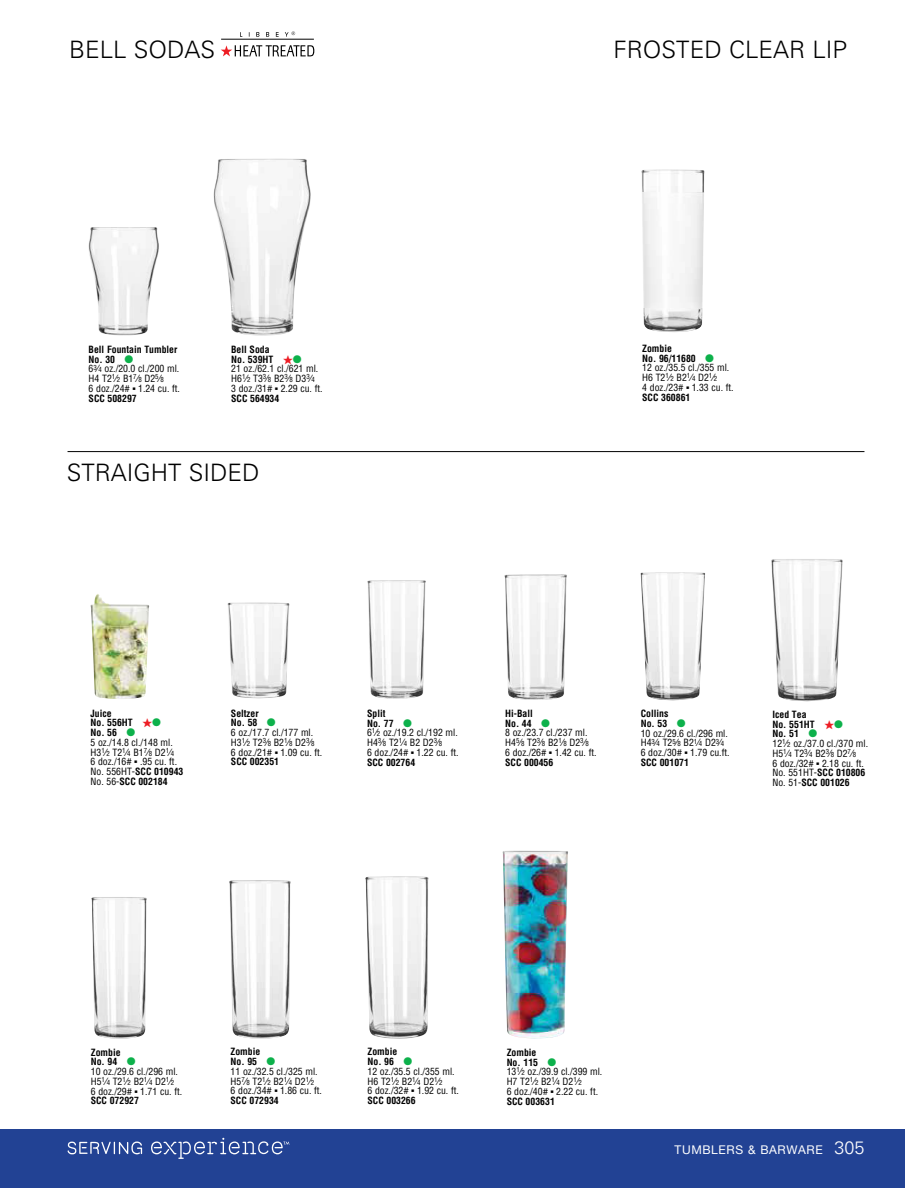
<style>
.page{position:relative;width:905px;height:1188px;background:#fff}
.page>*{position:absolute;margin:0;border:0;box-sizing:border-box;transform-origin:0 0}
.t1{font:300 24px "Univers";color:#000}
.t2{font:12px "Helvetica Neue";letter-spacing:.05em;color:#fff}
.t3{font:9.75px/9.8px "Food Service Roman";color:#000}
.t4{font:9.75px/9.8px "Food Service Symbols";color:#000}
.t5{font:9.75px "Food Service Symbols";color:#0db14b}
.s1{font-size:6.9px}
.s2{font-family:"Helvetica"}
.s3{font-family:"Universal Newswith Comm Pi"}
.s4{color:#0db14b}
.s5{font-family:"Univers";font-weight:300;font-size:18px}
</style>
<div class="page">
<div style="left:0;top:1129px;width:904px;height:59px;background:#224294"></div>
<img style="left:90px;top:594px;width:59px;height:105px">
<img style="left:367px;top:580px;width:59px;height:119px">
<img style="left:502px;top:851px;width:66px;height:188px">
<img style="left:227px;top:603px;width:63px;height:95px">
<img style="left:504px;top:574px;width:63px;height:126px">
<img style="left:640px;top:572px;width:65px;height:128px">
<img style="left:771px;top:559px;width:72px;height:142px">
<img style="left:91px;top:897px;width:56px;height:142px">
<img style="left:365px;top:876px;width:64px;height:163px">
<img style="left:229px;top:880px;width:62px;height:159px">
<img style="left:641px;top:170px;width:64px;height:162px">
<hr style="left:68px;top:451px;width:796px;height:1px;background:#000">
<img style="left:88px;top:227px;width:71px;height:109px">
<img style="left:213px;top:159px;width:98px;height:177px">
<svg style="left:256px;top:32px;width:3px;height:5px"></svg>
<svg style="left:266px;top:32px;width:3px;height:5px"></svg>
<svg style="left:285px;top:32px;width:10px;height:5px"></svg>
<hr style="left:221px;top:39px;width:93px;height:1px;background:#000">
<svg style="left:221px;top:45px;width:93px;height:11px"></svg>
<svg style="left:68px;top:1142px;width:74px;height:12px"></svg>
<svg style="left:151px;top:1138px;width:138px;height:21px"></svg>
<h1 class="t1" style="left:69px;top:35px;width:148px">BELL SODAS</h1>
<h1 class="t1" style="left:613px;top:35px;width:235px">FROSTED CLEAR LIP</h1>
<p class="t4" style="left:99px;top:345px;width:57px">●● □◆■▼ ■ ◆</p>
<p class="t4" style="left:167px;top:345px;width:4px">●</p>
<p class="t5" style="left:125px;top:353px;width:10px">•</p>
<p class="t3" style="left:89px;top:364px;width:93px">6<sup>3</sup>⁄<span class="s1">4</span> oz./20.0 cl./200 ml.<br>H4 T2<sup>1</sup>⁄<span class="s1">2</span> B1<sup>7</sup>⁄<span class="s1">8</span> D2<sup>5</sup>⁄<span class="s1">8<br></span>6 doz./24<span class="s2">#</span> <span class="s3">▪</span> 1.24 cu. ft.</p>
<p class="t4" style="left:241px;top:344px;width:20px">●● □</p>
<p class="t4" style="left:237px;top:354px;width:33px">□ ✓ ★</p>
<p class="t5" style="left:293px;top:353px;width:10px">•</p>
<p class="t3" style="left:231px;top:364px;width:93px">21 oz./62.1 cl./621 ml.<br>H6<sup>1</sup>⁄<span class="s1">2</span> T3<sup>3</sup>⁄<span class="s1">8</span> B2<sup>3</sup>⁄<span class="s1">8</span> D3<sup>3</sup>⁄<span class="s1">4<br></span>3 doz./31<span class="s2">#</span> <span class="s3">▪</span> 2.29 cu. ft.</p>
<p class="t4" style="left:260px;top:393px;width:21px">✔ ✓✔</p>
<h1 class="t1" style="left:67px;top:458px;width:194px">STRAIGHT SIDED</h1>
<p class="t5" style="left:705px;top:352px;width:10px">•</p>
<p class="t3" style="left:642px;top:363px;width:93px">12 oz./35.5 cl./355 ml.<br>H6 T2<sup>1</sup>⁄<span class="s1">2</span> B2<sup>1</sup>⁄<span class="s1">4</span> D2<sup>1</sup>⁄<span class="s1">2<br></span>4 doz./23<span class="s2">#</span> <span class="s3">▪</span> 1.33 cu. ft.</p>
<p class="t5" style="left:152px;top:717px;width:10px">•</p>
<p class="t5" style="left:127px;top:727px;width:10px">•</p>
<p class="t3" style="left:90px;top:737px;width:88px">5 oz./14.8 cl./148 ml.<br>H3<sup>1</sup>⁄<span class="s1">2</span> T2<sup>1</sup>⁄<span class="s1">4</span> B1<sup>7</sup>⁄<span class="s1">8</span> D2<sup>1</sup>⁄<span class="s1">4<br></span>6 doz./16<span class="s2">#</span> <span class="s3">▪</span> .95 cu. ft.<br>No. 556HT-</p>
<p class="t3" style="left:90px;top:776px;width:30px">No. 56-</p>
<p class="t4" style="left:237px;top:708px;width:11px;text-align:center">●▼ □</p>
<p class="t5" style="left:267px;top:717px;width:10px">•</p>
<p class="t3" style="left:231px;top:727px;width:93px">6 oz./17.7 cl./177 ml.<br>H3<sup>1</sup>⁄<span class="s1">2</span> T2<sup>3</sup>⁄<span class="s1">8</span> B2<sup>1</sup>⁄<span class="s1">8</span> D2<sup>3</sup>⁄<span class="s1">8<br></span>6 doz./21<span class="s2">#</span> <span class="s3">▪</span> 1.09 cu. ft.</p>
<p class="t4" style="left:373px;top:708px;width:14px;text-indent:4px">● ▼ □</p>
<p class="t5" style="left:403px;top:717px;width:10px">•</p>
<p class="t3" style="left:367px;top:728px;width:93px">6<sup>1</sup>⁄<span class="s1">2</span> oz./19.2 cl./192 ml.<br>H4<sup>3</sup>⁄<span class="s1">8</span> T2<sup>1</sup>⁄<span class="s1">4</span> B2 D2<sup>3</sup>⁄<span class="s1">8<br></span>6 doz./24<span class="s2">#</span> <span class="s3">▪</span> 1.22 cu. ft.</p>
<p class="t4" style="left:505px;top:708px;width:29px">★ ●●</p>
<p class="t4" style="left:511px;top:718px;width:40px">□ ✔✔ <span class="s4">•</span></p>
<p class="t3" style="left:505px;top:728px;width:93px">8 oz./23.7 cl./237 ml.<br>H4<sup>5</sup>⁄<span class="s1">8</span> T2<sup>3</sup>⁄<span class="s1">8</span> B2<sup>1</sup>⁄<span class="s1">8</span> D2<sup>3</sup>⁄<span class="s1">8<br></span>6 doz./26<span class="s2">#</span> <span class="s3">▪</span> 1.42 cu. ft.</p>
<p class="t4" style="left:646px;top:709px;width:24px">□●● ■▲</p>
<p class="t4" style="left:646px;top:718px;width:40px">□ ✓ <span class="s4">•</span></p>
<p class="t3" style="left:640px;top:728px;width:90px">10 oz./29.6 cl./296 ml.<br>H4<sup>3</sup>⁄<span class="s1">4</span> T2<sup>5</sup>⁄<span class="s1">8</span> B2<sup>1</sup>⁄<span class="s1">4</span> D2<sup>3</sup>⁄<span class="s1">4<br></span>6 doz./30<span class="s2">#</span> <span class="s3">▪</span> 1.79 cu.ft.</p>
<p class="t5" style="left:834px;top:718px;width:10px">•</p>
<p class="t5" style="left:808px;top:728px;width:10px">•</p>
<p class="t3" style="left:772px;top:739px;width:97px">12<sup>1</sup>⁄<span class="s1">2</span> oz./37.0 cl./370 ml.<br>H5<sup>1</sup>⁄<span class="s1">4</span> T2<sup>3</sup>⁄<span class="s1">4</span> B2<sup>3</sup>⁄<span class="s1">8</span> D2<sup>7</sup>⁄<span class="s1">8<br></span>6 doz./32<span class="s2">#</span> <span class="s3">▪</span> 2.18 cu. ft.<br>No. 551HT-<br>No. 51-</p>
<p class="t4" style="left:97px;top:1057px;width:40px">□ ✔ <span class="s4">•</span></p>
<p class="t3" style="left:91px;top:1067px;width:93px">10 oz./29.6 cl./296 ml.<br>H5<sup>1</sup>⁄<span class="s1">4</span> T2<sup>1</sup>⁄<span class="s1">2</span> B2<sup>1</sup>⁄<span class="s1">4</span> D2<sup>1</sup>⁄<span class="s1">2<br></span>6 doz./29<span class="s2">#</span> <span class="s3">▪</span> 1.71 cu. ft.</p>
<p class="t5" style="left:267px;top:1056px;width:10px">•</p>
<p class="t3" style="left:230px;top:1066px;width:93px">11 oz./32.5 cl./325 ml.<br>H5<sup>7</sup>⁄<span class="s1">8</span> T2<sup>1</sup>⁄<span class="s1">2</span> B2<sup>1</sup>⁄<span class="s1">4</span> D2<sup>1</sup>⁄<span class="s1">2<br></span>6 doz./34<span class="s2">#</span> <span class="s3">▪</span> 1.86 cu. ft.</p>
<p class="t5" style="left:404px;top:1056px;width:10px">•</p>
<p class="t3" style="left:367px;top:1066px;width:93px">12 oz./35.5 cl./355 ml.<br>H6 T2<sup>1</sup>⁄<span class="s1">2</span> B2<sup>1</sup>⁄<span class="s1">4</span> D2<sup>1</sup>⁄<span class="s1">2<br></span>6 doz./32<span class="s2">#</span> <span class="s3">▪</span> 1.92 cu. ft.</p>
<p class="t5" style="left:548px;top:1056px;width:10px">•</p>
<p class="t3" style="left:506px;top:1067px;width:97px">13<sup>1</sup>⁄<span class="s1">2</span> oz./39.9 cl./399 ml.<br>H7 T2<sup>1</sup>⁄<span class="s1">2</span> B2<sup>1</sup>⁄<span class="s1">4</span> D2<sup>1</sup>⁄<span class="s1">2<br></span>6 doz./40<span class="s2">#</span> <span class="s3">▪</span> 2.22 cu. ft.</p>
<p class="t2" style="left:674px;top:1141px;width:191px">TUMBLERS &amp; BARWARE <span class="s5">305</span></p>
</div>
